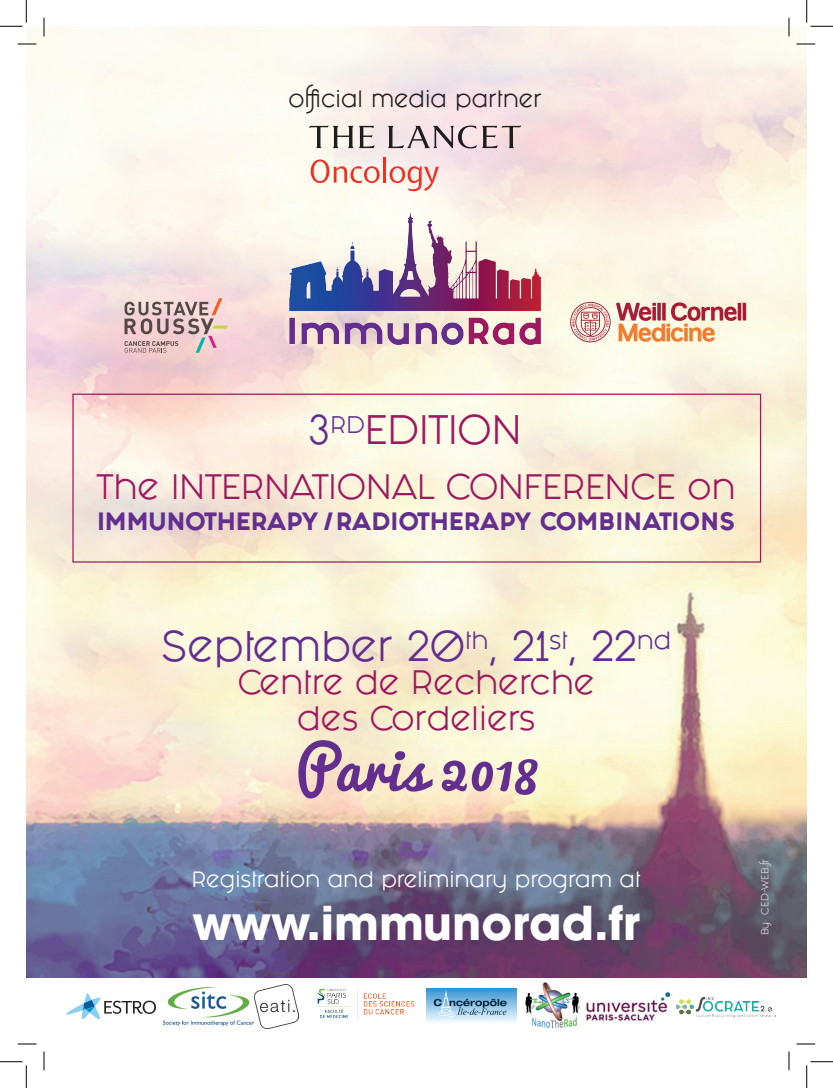
<style>
.page{position:relative;width:833px;height:1088px;background:#fff}
.page>*{position:absolute;margin:0;border:0;box-sizing:border-box;transform-origin:0 0}
.t1{font:57.5px "Pacifico";color:#642e8f}
.t2{font:700 46.25px "Avant Garde LT";color:#fff}
.t3{font:36.25px "Fashion Fetish";color:#642e8f}
.t4{font:35px "Fashion Fetish";color:#9e1960}
.t5{font:30px "Fashion Fetish";color:#9e1960}
.t6{font:28.75px/36.2px "Fashion Fetish";color:#9e1960;text-align:center}
.t7{font:800 21.25px "Fashion Fetish";color:#642e8f}
.t8{font:20px "Fashion Fetish";color:#231f20}
.t9{font:18.75px "Fashion Fetish";color:#fff}
.t10{font:8.75px "Fashion Fetish";color:#dddee0}
.s1{color:#642e8f}
</style>
<div class="page">
<img style="left:26px;top:26px;width:780px;height:951px">
<svg style="left:124px;top:298px;width:104px;height:55px;background:#ceb2b2"></svg>
<svg style="left:570px;top:302px;width:175px;height:40px;background:#e7b4a4"></svg>
<img style="left:286px;top:214px;width:257px;height:142px">
<svg style="left:309px;top:125px;width:65px;height:23px"></svg>
<svg style="left:387px;top:125px;width:134px;height:23px;background:#c5b4b8"></svg>
<svg style="left:310px;top:159px;width:69px;height:24px"></svg>
<hr style="left:383px;top:157px;width:3px;height:26px;background:#ef3124">
<svg style="left:389px;top:166px;width:49px;height:25px"></svg>
<img style="left:676px;top:997px;width:97px;height:19px">
<svg style="left:66px;top:993px;width:90px;height:25px"></svg>
<img style="left:163px;top:987px;width:90px;height:38px">
<img style="left:317px;top:988px;width:98px;height:31px">
<img style="left:426px;top:988px;width:90px;height:34px">
<img style="left:525px;top:982px;width:55px;height:47px">
<img style="left:586px;top:991px;width:85px;height:30px">
<img style="left:255px;top:984px;width:44px;height:43px">
<div style="left:72px;top:393px;width:688px;height:169px;border:1px solid #9e1960"></div>
<svg style="left:18px;top:43px;width:18px;height:2px"></svg>
<svg style="left:796px;top:43px;width:18px;height:2px"></svg>
<svg style="left:18px;top:1043px;width:18px;height:1px"></svg>
<svg style="left:796px;top:1043px;width:18px;height:1px"></svg>
<svg style="left:43px;top:18px;width:2px;height:18px"></svg>
<svg style="left:43px;top:1051px;width:2px;height:18px"></svg>
<svg style="left:787px;top:18px;width:2px;height:18px"></svg>
<svg style="left:788px;top:1051px;width:1px;height:18px"></svg>
<svg style="left:0;top:0;width:27px;height:27px"></svg>
<svg style="left:0;top:1061px;width:27px;height:26px"></svg>
<svg style="left:806px;top:0;width:26px;height:27px"></svg>
<svg style="left:806px;top:1061px;width:26px;height:26px"></svg>
<p class="t8" style="left:288px;top:83px;width:254px">official media partner</p>
<h3 class="t4" style="left:308px;top:402px;width:214px"><span class="s1">3</span><sup>RD</sup>EDITION</h3>
<h3 class="t5" style="left:97px;top:463px;width:639px">The INTERNATIONAL CONFERENCE on</h3>
<p class="t7" style="left:97px;top:504px;width:639px">IMMUNOTHERAPY / RADIOTHERAPY COMBINATIONS</p>
<h3 class="t3" style="left:161px;top:617px;width:511px">September 20<sup>th</sup>, 21<sup>st</sup>, 22<sup>nd</sup></h3>
<h3 class="t6" style="left:238px;top:664px;width:358px">Centre de Recherche des Cordeliers</h3>
<h1 class="t1" style="left:296px;top:718px;width:242px">Paris 2018</h1>
<p class="t9" style="left:192px;top:864px;width:450px">Registration and preliminary program at</p>
<h2 class="t2" style="left:192px;top:892px;width:449px">www.immunorad.fr</h2>
<p class="t10" style="left:757px;top:935px;width:78px;rotate:-90deg">By CED-WEB.fr</p>
</div>
